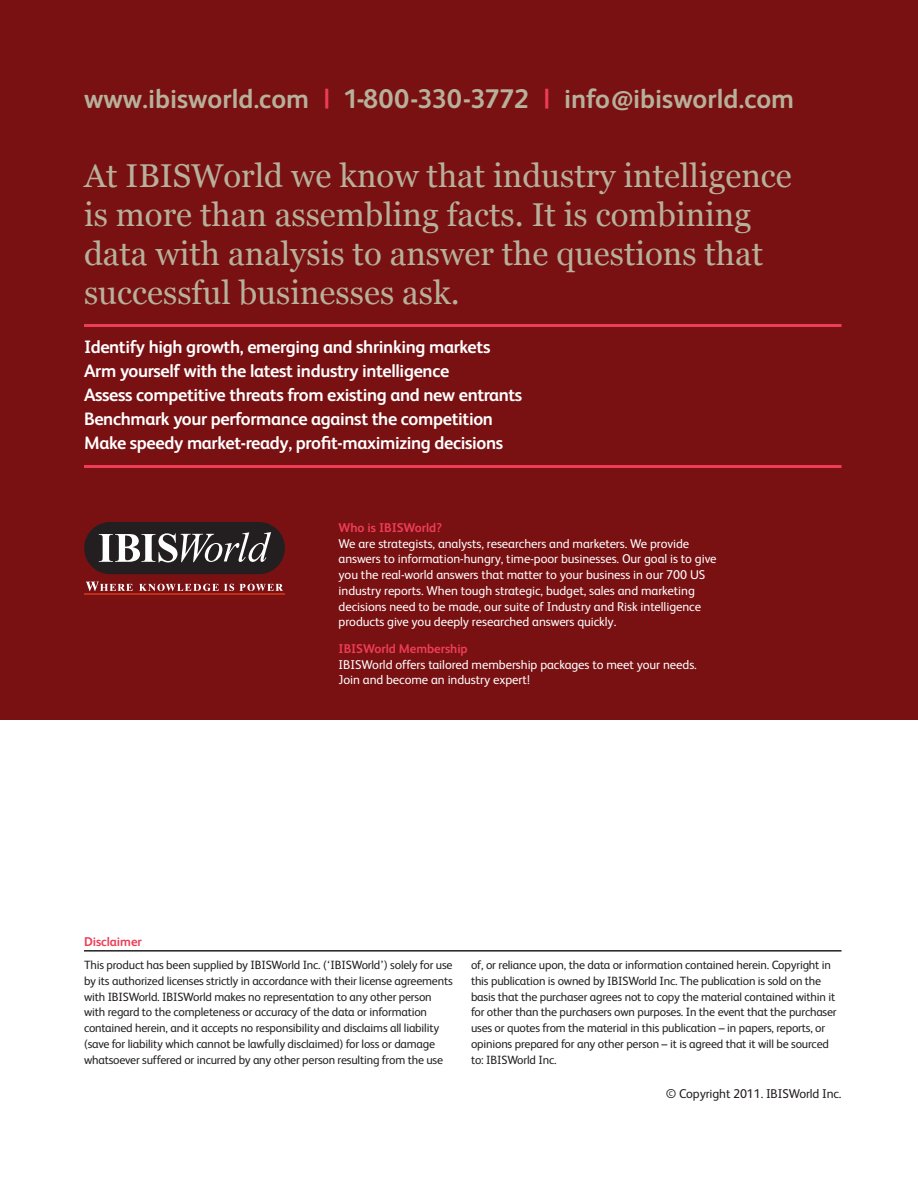
<style>
.page{position:relative;width:918px;height:1188px;background:#fff}
.page>*{position:absolute;margin:0;border:0;box-sizing:border-box;transform-origin:0 0}
.t1{font:33px/39px "Georgia";color:#b7b19b}
.Cover_bottom{font:700 27px "FS Albert";color:#b7b19b}
.t2{font:700 18px "FS Albert";letter-spacing:-.02em;color:#fff}
.t3{font:12.75px/15.8px "FS Albert";letter-spacing:-.005em;color:#fff}
.t4{font:700 12.75px "FS Albert";letter-spacing:-.005em;color:#ee3d56}
.Back_disclaimer{font:12.75px "FS Albert";letter-spacing:-.01em;color:#231f20}
.Back_disclaimer-2{font:12px/15.8px "FS Albert";letter-spacing:-.015em;color:#231f20}
.s1{color:#ee3d56}
</style>
<div class="page">
<div style="left:0;top:0;width:918px;height:720px;background:#791113"></div>
<hr style="left:84px;top:950px;width:758px;height:2px;background:#231f20">
<hr style="left:84px;top:324px;width:758px;height:3px;background:#ee3d56">
<hr style="left:84px;top:465px;width:758px;height:3px;background:#ee3d56">
<svg style="left:86px;top:582px;width:47px;height:9px"></svg>
<svg style="left:139px;top:584px;width:144px;height:7px"></svg>
<hr style="left:84px;top:593px;width:201px;height:1px;background:#c02d19">
<div style="left:84px;top:522px;width:201px;height:52px;background:#231f20;border-radius:26px"></div>
<svg style="left:99px;top:532px;width:172px;height:30px"></svg>
<p class="Cover_bottom" style="left:84px;top:80px;width:712px">www.ibisworld.com <span class="s1">|</span> 1-800-330-3772 <span class="s1">|</span> info@ibisworld.com</p>
<p class="t1" style="left:84px;top:157px;width:709px">At IBISWorld we know that industry intelligence is more than assembling facts. It is combining data with analysis to answer the questions that successful businesses ask.</p>
<p class="t2" style="left:84px;top:334px;width:408px">Identify high growth, emerging and shrinking markets</p>
<p class="t2" style="left:84px;top:358px;width:367px">Arm yourself with the latest industry intelligence</p>
<p class="t2" style="left:84px;top:382px;width:440px">Assess competitive threats from existing and new entrants</p>
<p class="t2" style="left:84px;top:406px;width:410px">Benchmark your performance against the competition</p>
<p class="t2" style="left:84px;top:430px;width:421px">Make speedy market-ready, profit-maximizing decisions</p>
<p class="t4" style="left:339px;top:519px;width:105px">Who is IBISWorld?</p>
<p class="t3" style="left:339px;top:535px;width:379px">We are strategists, analysts, researchers and marketers. We provide answers to information-hungry, time-poor businesses. Our goal is to give you the real-world answers that matter to your business in our 700 US industry reports. When tough strategic, budget, sales and marketing decisions need to be made, our suite of Industry and Risk intelligence products give you deeply researched answers quickly.</p>
<p class="t4" style="left:339px;top:640px;width:131px">IBISWorld Membership</p>
<p class="t3" style="left:339px;top:656px;width:360px">IBISWorld offers tailored membership packages to meet your needs.<br>Join and become an industry expert!</p>
<p class="t4" style="left:84px;top:933px;width:59px">Disclaimer</p>
<p class="Back_disclaimer-2" style="left:84px;top:957px;width:370px">This product has been supplied by IBISWorld Inc. (‘IBISWorld’) solely for use by its authorized licenses strictly in accordance with their license agreements with IBISWorld. IBISWorld makes no representation to any other person with regard to the completeness or accuracy of the data or information contained herein, and it accepts no responsibility and disclaims all liability (save for liability which cannot be lawfully disclaimed) for loss or damage whatsoever suffered or incurred by any other person resulting from the use</p>
<p class="Back_disclaimer-2" style="left:471px;top:957px;width:367px">of, or reliance upon, the data or information contained herein. Copyright in this publication is owned by IBISWorld Inc. The publication is sold on the basis that the purchaser agrees not to copy the material contained within it for other than the purchasers own purposes. In the event that the purchaser uses or quotes from the material in this publication – in papers, reports, or opinions prepared for any other person – it is agreed that it will be sourced to: IBISWorld Inc.</p>
<p class="Back_disclaimer" style="left:666px;top:1085px;width:177px">© Copyright 2011. IBISWorld Inc.</p>
</div>
